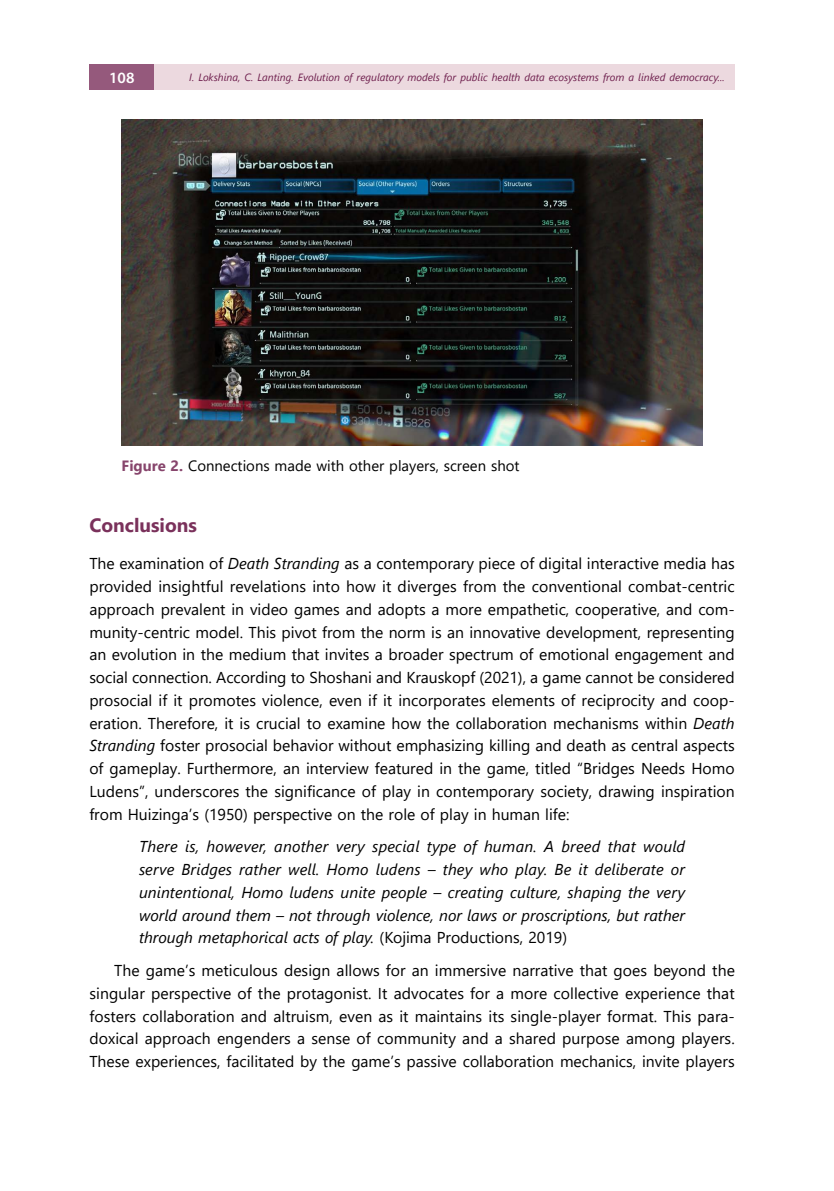
<style>
.page{position:relative;width:834px;height:1191px;background:#fff}
.page>*{position:absolute;margin:0;border:0;box-sizing:border-box;transform-origin:0 0}
.t1{font:700 19.25px "Segoe UI";color:#7a315b}
.t2{font:15.75px/22.8px "Segoe UI";color:#000;text-align:justify}
.t3{font:italic 15.75px/22.8px "Segoe UI";color:#000;text-align:justify}
.t4{font:600 15.75px "Myriad Pro";color:#fff}
.t5{font:14.88px "Segoe UI";color:#000}
.t6{font:italic 10.5px "Segoe UI";color:#6e1e4d}
.s1{font-weight:700;color:#87456c}
.s2{font-style:italic}
.s3{font-style:normal}
</style>
<div class="page">
<div style="left:89px;top:64px;width:65px;height:26px;background:#95597c"></div>
<div style="left:154px;top:64px;width:580px;height:26px;background:#ecd9df"></div>
<img style="left:122px;top:119px;width:580px;height:327px">
<p class="t4" style="left:109px;top:67px;width:27px">108</p>
<p class="t6" style="left:189px;top:67px;width:537px">I. Lokshina, C. Lanting. Evolution of regulatory models for public health data ecosystems from a linked democracy...</p>
<p class="t5" style="left:122px;top:452px;width:399px"><span class="s1">Figure 2.</span> Connections made with other players, screen shot</p>
<p class="t1" style="left:89px;top:507px;width:109px">Conclusions</p>
<p class="t2" style="left:89px;top:551px;width:646px">The examination of <span class="s2">Death Stranding</span> as a contemporary piece of digital interactive media has provided insightful revelations into how it diverges from the conventional combat-centric approach prevalent in video games and adopts a more empathetic, cooperative, and com&shy;munity-centric model. This pivot from the norm is an innovative development, representing an evolution in the medium that invites a broader spectrum of emotional engagement and social connection. According to Shoshani and Krauskopf (2021), a game cannot be considered prosocial if it promotes violence, even if it incorporates elements of reciprocity and coop&shy;eration. Therefore, it is crucial to examine how the collaboration mechanisms within <span class="s2">Death Stranding</span> foster prosocial behavior without emphasizing killing and death as central aspects of gameplay. Furthermore, an interview featured in the game, titled “Bridges Needs Homo Ludens”, underscores the significance of play in contemporary society, drawing inspiration from Huizinga’s (1950) perspective on the role of play in human life:</p>
<p class="t3" style="left:139px;top:833px;width:547px">There is, however, another very special type of human. A breed that would serve Bridges rather well. Homo ludens – they who play. Be it deliberate or unintentional, Homo ludens unite people – creating culture, shaping the very world around them – not through violence, nor laws or proscriptions, but rather through metaphorical acts of play. <span class="s3">(Kojima Productions, 2019)</span></p>
<p class="t2" style="left:89px;top:957px;width:647px;text-indent:25px">The game’s meticulous design allows for an immersive narrative that goes beyond the singular perspective of the protagonist. It advocates for a more collective experience that fosters collaboration and altruism, even as it maintains its single-player format. This para&shy;doxical approach engenders a sense of community and a shared purpose among players.<br>These experiences, facilitated by the game’s passive collaboration mechanics, invite players</p>
</div>
